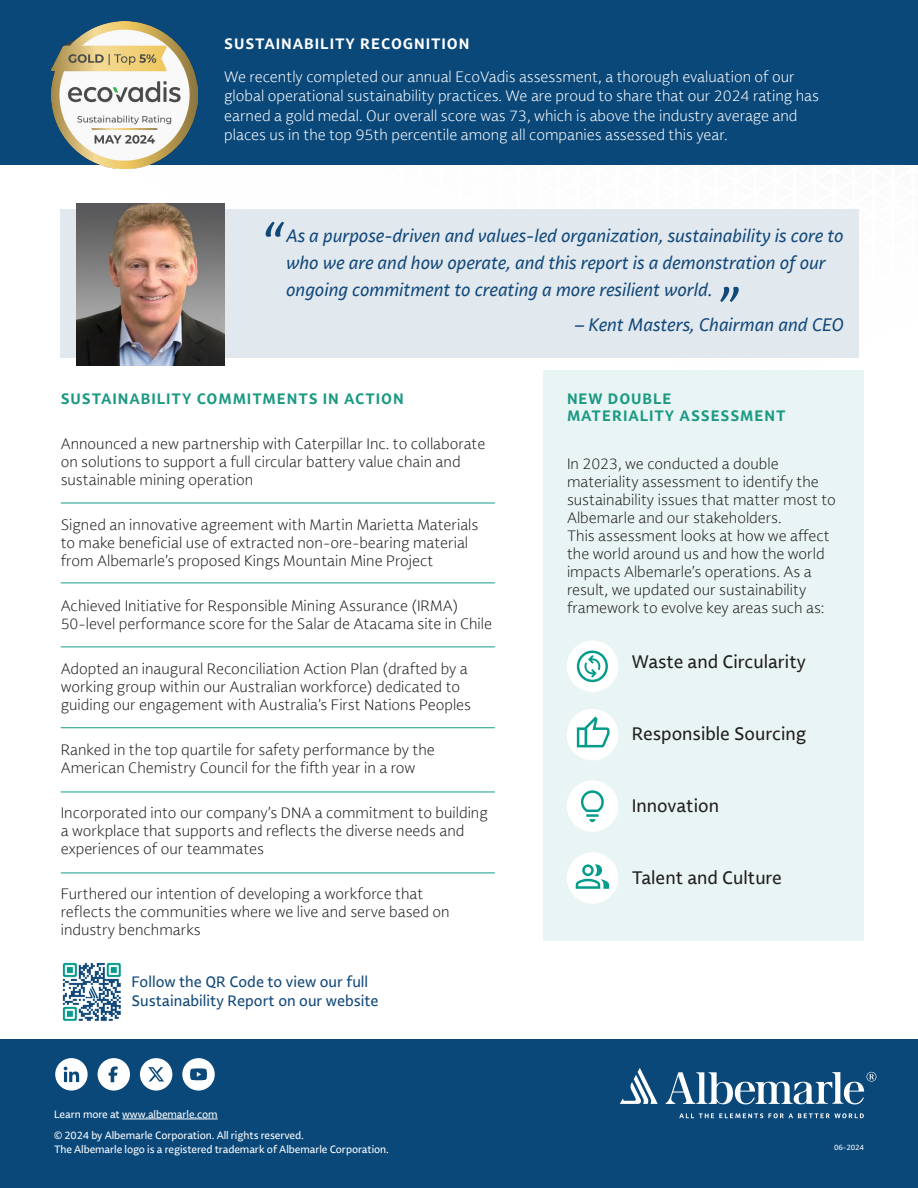
<style>
.page{position:relative;width:918px;height:1188px;background:#fff}
.page>*{position:absolute;margin:0;border:0;box-sizing:border-box;transform-origin:0 0}
.Body{font:italic 57px "Lemance";color:#11487a}
.Body-2{font:italic 18px/27px "Lemance";color:#11487a}
.Body-3{font:18px "Lemance";color:#231f20}
.Body-4{font:300 15px/18px "Lemance";color:#231f20}
.Body-5{font:300 15px/19.5px "Lemance";color:#fff}
.SUBHEAD{font:300 15px/18px "Lemance";color:#231f20}
.SUBHEAD-2{font:700 15px/16.5px "Lemance";letter-spacing:.06em;color:#1b9982}
.Body-6{font:15px/19.5px "Lemance";color:#11487a}
.SUBHEAD-3{font:700 15px "Lemance";letter-spacing:.06em;color:#fff}
.t1{font:10.5px/21px "Lemance";letter-spacing:-.01em;color:#fff}
.t2{font:7.5px "Lemance";letter-spacing:-.01em;color:#fff}
</style>
<div class="page">
<div style="left:0;top:1040px;width:918px;height:148px;background:#0a487a"></div>
<hr style="left:122px;top:1119px;width:96px;height:1px;background:#fff">
<img style="left:0;top:164px;width:918px;height:207px">
<svg style="left:620px;top:1068px;width:38px;height:36px"></svg>
<svg style="left:679px;top:1113px;width:185px;height:5px"></svg>
<svg style="left:666px;top:1072px;width:210px;height:33px"></svg>
<svg style="left:55px;top:1058px;width:33px;height:33px"></svg>
<svg style="left:98px;top:1058px;width:32px;height:33px"></svg>
<svg style="left:140px;top:1058px;width:32px;height:33px"></svg>
<svg style="left:182px;top:1058px;width:33px;height:33px"></svg>
<div style="left:0;top:0;width:918px;height:164px;background:#0a487a"></div>
<div style="left:61px;top:210px;width:798px;height:148px;background:#e1e8ee"></div>
<img style="left:51px;top:22px;width:147px;height:147px">
<div style="left:543px;top:371px;width:321px;height:570px;background:#e9f5f5"></div>
<div style="left:567px;top:641px;width:51px;height:51px;background:#fff;border-radius:50%"></div>
<svg style="left:577px;top:651px;width:31px;height:31px"></svg>
<hr style="left:61px;top:503px;width:434px;height:1px;background:#169c8b">
<hr style="left:61px;top:727px;width:434px;height:1px;background:#169c8b">
<hr style="left:61px;top:647px;width:434px;height:1px;background:#169c8b">
<hr style="left:61px;top:792px;width:434px;height:1px;background:#169c8b">
<hr style="left:61px;top:582px;width:434px;height:1px;background:#169c8b">
<hr style="left:61px;top:873px;width:434px;height:1px;background:#169c8b">
<div style="left:567px;top:709px;width:51px;height:51px;background:#fff;border-radius:50%"></div>
<svg style="left:577px;top:716px;width:33px;height:31px"></svg>
<div style="left:567px;top:780px;width:51px;height:52px;background:#fff;border-radius:50%"></div>
<svg style="left:581px;top:790px;width:23px;height:32px"></svg>
<div style="left:567px;top:852px;width:51px;height:52px;background:#fff;border-radius:50%"></div>
<svg style="left:576px;top:864px;width:33px;height:25px"></svg>
<img style="left:77px;top:203px;width:147px;height:162px">
<img style="left:62px;top:962px;width:59px;height:59px">
<p class="SUBHEAD-3" style="left:224px;top:33px;width:247px">SUSTAINABILITY RECOGNITION</p>
<p class="Body-5" style="left:224px;top:67px;width:596px">We recently completed our annual EcoVadis assessment, a thorough evaluation of our global operational sustainability practices. We are proud to share that our 2024 rating has earned a gold medal. Our overall score was 73, which is above the industry average and places us in the top 95th percentile among all companies assessed this year.</p>
<p class="Body" style="left:260px;top:206px;width:24px">“</p>
<p class="Body-2" style="left:286px;top:222px;width:559px">As a purpose-driven and values-led organization, sustainability is core to who we are and how operate, and this report is a demonstration of our ongoing commitment to creating a more resilient world.</p>
<p class="Body-2" style="left:575px;top:311px;width:270px">– Kent Masters, Chairman and CEO</p>
<p class="Body" style="left:715px;top:271px;width:24px">”</p>
<p class="SUBHEAD-2" style="left:61px;top:390px;width:345px">SUSTAINABILITY COMMITMENTS IN ACTION</p>
<p class="SUBHEAD" style="left:61px;top:435px;width:426px">Announced a new partnership with Caterpillar Inc. to collaborate on solutions to support a full circular battery value chain and sustainable mining operation</p>
<p class="Body-4" style="left:61px;top:516px;width:419px">Signed an innovative agreement with Martin Marietta Materials to make beneficial use of extracted non-ore-bearing material from Albemarle’s proposed Kings Mountain Mine Project</p>
<p class="Body-4" style="left:61px;top:597px;width:433px">Achieved Initiative for Responsible Mining Assurance (IRMA)<br>50-level performance score for the Salar de Atacama site in Chile</p>
<p class="Body-4" style="left:61px;top:660px;width:412px">Adopted an inaugural Reconciliation Action Plan (drafted by a working group within our Australian workforce) dedicated to guiding our engagement with Australia’s First Nations Peoples</p>
<p class="Body-4" style="left:61px;top:741px;width:376px">Ranked in the top quartile for safety performance by the<br>American Chemistry Council for the fifth year in a row</p>
<p class="Body-4" style="left:61px;top:804px;width:429px">Incorporated into our company’s DNA a commitment to building a workplace that supports and reflects the diverse needs and experiences of our teammates</p>
<p class="Body-4" style="left:61px;top:885px;width:391px">Furthered our intention of developing a workforce that reflects the communities where we live and serve based on industry benchmarks</p>
<p class="Body-6" style="left:131px;top:972px;width:249px">Follow the QR Code to view our full<br>Sustainability Report on our website</p>
<p class="SUBHEAD-2" style="left:567px;top:390px;width:220px">NEW DOUBLE<br>MATERIALITY ASSESSMENT</p>
<p class="SUBHEAD" style="left:567px;top:454px;width:270px">In 2023, we conducted a double materiality assessment to identify the sustainability issues that matter most to Albemarle and our stakeholders.</p>
<p class="Body-4" style="left:567px;top:526px;width:264px">This assessment looks at how we affect the world around us and how the world impacts Albemarle’s operations. As a result, we updated our sustainability framework to evolve key areas such as:</p>
<p class="Body-3" style="left:632px;top:650px;width:176px">Waste and Circularity</p>
<p class="Body-3" style="left:632px;top:722px;width:176px">Responsible Sourcing</p>
<p class="Body-3" style="left:632px;top:794px;width:89px">Innovation</p>
<p class="Body-3" style="left:632px;top:866px;width:152px">Talent and Culture</p>
<p class="t1" style="left:54px;top:1103px;width:251px">Learn more at www.albemarle.com<br>© 2024 by Albemarle Corporation. All rights reserved.</p>
<p class="t1" style="left:54px;top:1139px;width:337px">The Albemarle logo is a registered trademark of Albemarle Corporation.</p>
<p class="t2" style="left:834px;top:1142px;width:31px">06-2024</p>
</div>
